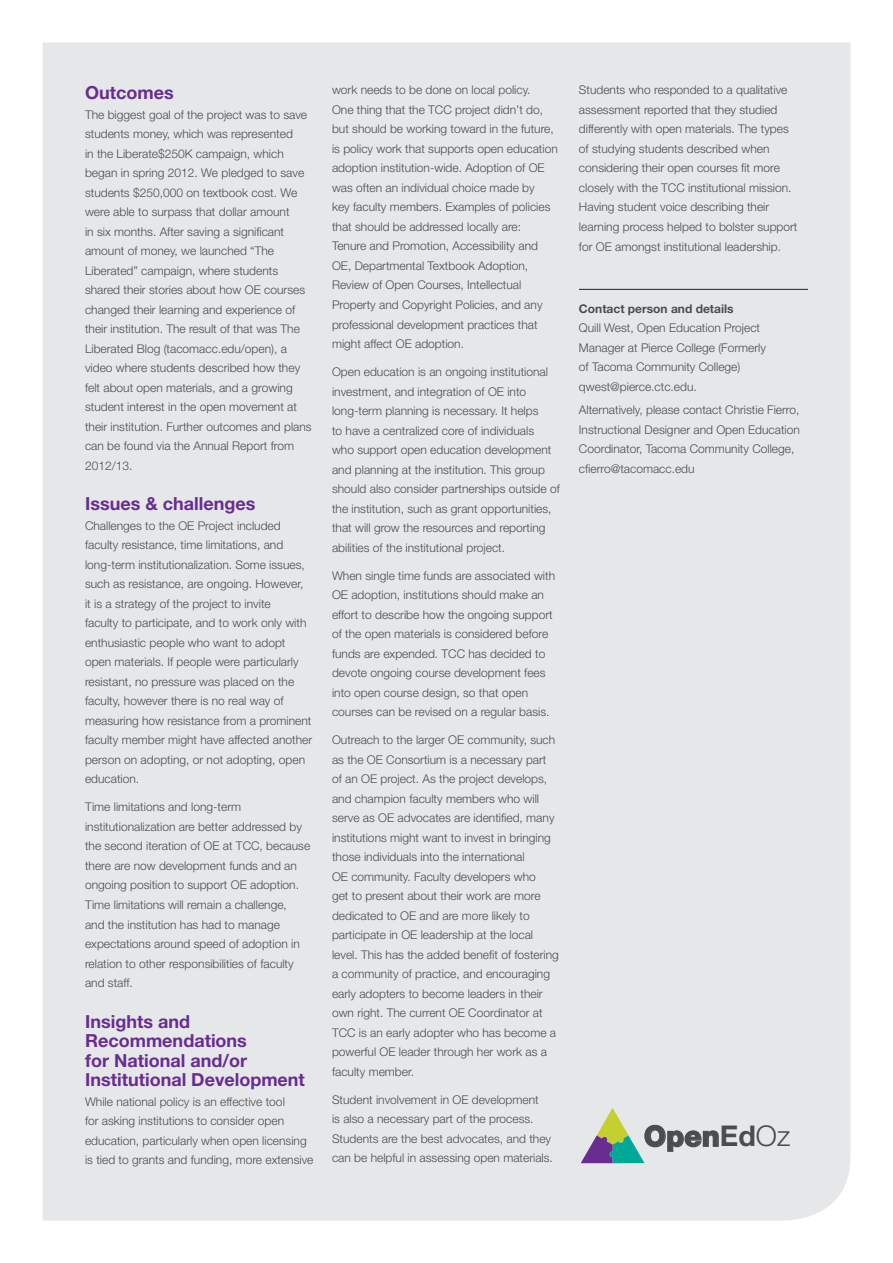
<style>
.page{position:relative;width:893px;height:1263px;background:#fff}
.page>*{position:absolute;margin:0;border:0;box-sizing:border-box;transform-origin:0 0}
.t1{font:800 28.65px "Helvetica Neue";color:#4b4c4d}
.t2{font:700 18px/19.5px "Helvetica Neue";color:#692c91}
.t3{font:300 12px/19.5px "Helvetica Neue";color:#4b4c4d}
.t4{font:700 12px "Helvetica Neue";color:#4b4c4d}
.s1{font-weight:700}
.s2{font-weight:300}
</style>
<div class="page">
<div style="left:43px;top:43px;width:807px;height:1177px;background:#e6e7e9"></div>
<hr style="left:579px;top:289px;width:229px;height:1px;background:#231f20">
<svg style="left:581px;top:1108px;width:138px;height:55px;background:#bfc9c4"></svg>
<h2 class="t2" style="left:85px;top:83px;width:90px">Outcomes</h2>
<p class="t3" style="left:85px;top:104px;width:228px">The biggest goal of the project was to save students money, which was represented<br>in the Liberate$250K campaign, which began in spring 2012. We pledged to save students $250,000 on textbook cost. We were able to surpass that dollar amount<br>in six months. After saving a significant amount of money, we launched “The Liberated” campaign, where students shared their stories about how OE courses changed their learning and experience of their institution. The result of that was The Liberated Blog (tacomacc.edu/open), a video where students described how they felt about open materials, and a growing student interest in the open movement at their institution. Further outcomes and plans can be found via the Annual Report from 2012/13.</p>
<h2 class="t2" style="left:85px;top:494px;width:172px">Issues &amp; challenges</h2>
<p class="t3" style="left:85px;top:516px;width:229px">Challenges to the OE Project included faculty resistance, time limitations, and long-term institutionalization. Some issues, such as resistance, are ongoing. However,<br>it is a strategy of the project to invite<br>faculty to participate, and to work only with enthusiastic people who want to adopt open materials. If people were particularly resistant, no pressure was placed on the faculty, however there is no real way of measuring how resistance from a prominent faculty member might have affected another person on adopting, or not adopting, open education.</p>
<p class="t3" style="left:85px;top:797px;width:227px">Time limitations and long-term institutionalization are better addressed by the second iteration of OE at TCC, because there are now development funds and an ongoing position to support OE adoption.<br>Time limitations will remain a challenge,<br>and the institution has had to manage expectations around speed of adoption in relation to other responsibilities of faculty and staff.</p>
<h2 class="t2" style="left:85px;top:1011px;width:221px">Insights and<br>Recommendations<br>for National and/or<br>Institutional Development</h2>
<p class="t3" style="left:85px;top:1091px;width:230px">While national policy is an effective tool<br>for asking institutions to consider open education, particularly when open licensing is tied to grants and funding, more extensive</p>
<p class="t3" style="left:332px;top:80px;width:227px">work needs to be done on local policy.<br>One thing that the TCC project didn’t do, but should be working toward in the future, is policy work that supports open education adoption institution-wide. Adoption of OE was often an individual choice made by<br>key faculty members. Examples of policies that should be addressed locally are:<br>Tenure and Promotion, Accessibility and OE, Departmental Textbook Adoption, Review of Open Courses, Intellectual Property and Copyright Policies, and any professional development practices that might affect OE adoption.</p>
<p class="t3" style="left:332px;top:362px;width:229px">Open education is an ongoing institutional investment, and integration of OE into long-term planning is necessary. It helps<br>to have a centralized core of individuals<br>who support open education development and planning at the institution. This group should also consider partnerships outside of the institution, such as grant opportunities, that will grow the resources and reporting abilities of the institutional project.</p>
<p class="t3" style="left:332px;top:565px;width:225px">When single time funds are associated with OE adoption, institutions should make an effort to describe how the ongoing support of the open materials is considered before funds are expended. TCC has decided to devote ongoing course development fees into open course design, so that open courses can be revised on a regular basis.</p>
<p class="t3" style="left:332px;top:730px;width:228px">Outreach to the larger OE community, such as the OE Consortium is a necessary part of an OE project. As the project develops, and champion faculty members who will serve as OE advocates are identified, many institutions might want to invest in bringing those individuals into the international<br>OE community. Faculty developers who<br>get to present about their work are more dedicated to OE and are more likely to participate in OE leadership at the local level. This has the added benefit of fostering a community of practice, and encouraging early adopters to become leaders in their own right. The current OE Coordinator at TCC is an early adopter who has become a powerful OE leader through her work as a faculty member.</p>
<p class="t3" style="left:332px;top:1089px;width:222px">Student involvement in OE development<br>is also a necessary part of the process.<br>Students are the best advocates, and they can be helpful in assessing open materials.</p>
<p class="t3" style="left:579px;top:80px;width:220px">Students who responded to a qualitative assessment reported that they studied differently with open materials. The types of studying students described when considering their open courses fit more closely with the TCC institutional mission.<br>Having student voice describing their learning process helped to bolster support for OE amongst institutional leadership.</p>
<p class="t4" style="left:579px;top:301px;width:156px">Contact person and details</p>
<p class="t3" style="left:579px;top:318px;width:188px">Quill West, Open Education Project<br>Manager at Pierce College (Formerly of Tacoma Community College) qwest@pierce.ctc.edu.</p>
<p class="t3" style="left:579px;top:400px;width:222px">Alternatively, please contact Christie Fierro, Instructional Designer and Open Education Coordinator, Tacoma Community College, cfierro@tacomacc.edu</p>
<h1 class="t1" style="left:644px;top:1119px;width:148px">Open<span class="s1">Ed</span><span class="s2">Oz</span></h1>
</div>
